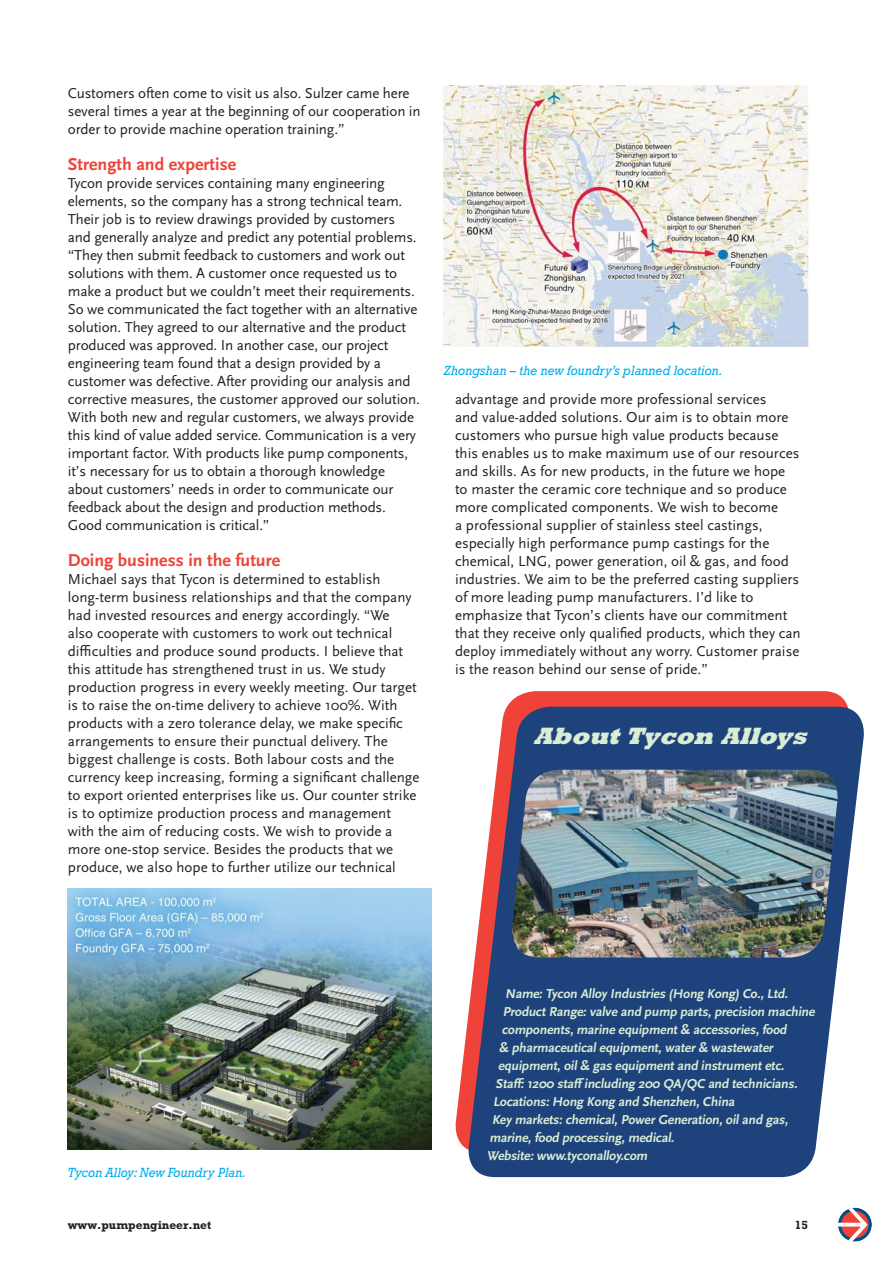
<style>
.page{position:relative;width:893px;height:1263px;background:#fff}
.page>*{position:absolute;margin:0;border:0;box-sizing:border-box;transform-origin:0 0}
.t1{font:italic 800 24px "Rockwell Std";color:#d9ecd4}
.t2{font:700 18px "Scala Sans OT";color:#ef4339}
.t3{font:15px/18px "Scala Sans OT";color:#231f20}
.t4{font:700 13.5px "Scala Sans OT";letter-spacing:-.01em;color:#d9ecd4}
.t5{font:italic 13.5px "Rockwell Std";color:#00aeef;scale:.95 1}
.t6{font:700 12px "Rockwell Std";color:#231f20}
</style>
<div class="page">
<svg style="left:837px;top:1208px;width:34px;height:34px"></svg>
<svg style="left:837px;top:1208px;width:30px;height:34px"></svg>
<svg style="left:455px;top:691px;width:393px;height:457px"></svg>
<svg style="left:465px;top:707px;width:399px;height:470px;background:#4a5e8b"></svg>
<img style="left:509px;top:770px;width:331px;height:187px">
<img style="left:68px;top:888px;width:364px;height:261px">
<img style="left:443px;top:85px;width:365px;height:262px">
<p class="t3" style="left:68px;top:85px;width:354px">Customers often come to visit us also. Sulzer came here several times a year at the beginning of our cooperation in order to provide machine operation training.”</p>
<p class="t2" style="left:68px;top:157px;width:170px">Strength and expertise</p>
<p class="t3" style="left:68px;top:175px;width:353px">Tycon provide services containing many engineering elements, so the company has a strong technical team.<br>Their job is to review drawings provided by customers and generally analyze and predict any potential problems. “They then submit feedback to customers and work out solutions with them. A customer once requested us to make a product but we couldn’t meet their requirements.<br>So we communicated the fact together with an alternative solution. They agreed to our alternative and the product produced was approved. In another case, our project engineering team found that a design provided by a customer was defective. After providing our analysis and corrective measures, the customer approved our solution.<br>With both new and regular customers, we always provide this kind of value added service. Communication is a very important factor. With products like pump components, it’s necessary for us to obtain a thorough knowledge about customers’ needs in order to communicate our feedback about the design and production methods.<br>Good communication is critical.”</p>
<p class="t2" style="left:68px;top:553px;width:214px">Doing business in the future</p>
<p class="t3" style="left:68px;top:571px;width:353px">Michael says that Tycon is determined to establish long-term business relationships and that the company had invested resources and energy accordingly. “We<br>also cooperate with customers to work out technical difficulties and produce sound products. I believe that this attitude has strengthened trust in us. We study production progress in every weekly meeting. Our target is to raise the on-time delivery to achieve 100%. With products with a zero tolerance delay, we make specific arrangements to ensure their punctual delivery. The biggest challenge is costs. Both labour costs and the currency keep increasing, forming a significant challenge to export oriented enterprises like us. Our counter strike is to optimize production process and management with the aim of reducing costs. We wish to provide a more one-stop service. Besides the products that we produce, we also hope to further utilize our technical</p>
<p class="t5" style="left:443px;top:365px;width:295px">Zhongshan – the new foundry’s planned location.</p>
<p class="t3" style="left:455px;top:391px;width:347px">advantage and provide more professional services<br>and value-added solutions. Our aim is to obtain more customers who pursue high value products because this enables us to make maximum use of our resources and skills. As for new products, in the future we hope to master the ceramic core technique and so produce more complicated components. We wish to become<br>a professional supplier of stainless steel castings, especially high performance pump castings for the chemical, LNG, power generation, oil &amp; gas, and food industries. We aim to be the preferred casting suppliers of more leading pump manufacturers. I’d like to emphasize that Tycon’s clients have our commitment that they receive only qualified products, which they can deploy immediately without any worry. Customer praise is the reason behind our sense of pride.”</p>
<h1 class="t1" style="left:533px;top:728px;width:281px">AboutTycon Alloy s</h1>
<p class="t5" style="left:68px;top:1167px;width:189px">Tycon Alloy: New Foundry Plan.</p>
<p class="t4" style="left:505px;top:988px;width:286px">Name: Tycon Alloy Industries (Hong Kong) Co., Ltd.</p>
<p class="t4" style="left:502px;top:1006px;width:315px">Product Range: valve and pump parts, precision machine</p>
<p class="t4" style="left:501px;top:1024px;width:288px">components, marine equipment &amp; accessories, food</p>
<p class="t4" style="left:499px;top:1042px;width:277px">&amp; pharmaceutical equipment, water &amp; wastewater</p>
<p class="t4" style="left:498px;top:1060px;width:289px">equipment, oil &amp; gas equipment and instrument etc.</p>
<p class="t4" style="left:495px;top:1078px;width:305px">Staff: 1200 staffincluding 200 QA/QC and technicians.</p>
<p class="t4" style="left:493px;top:1096px;width:245px">Locations: Hong Kong and Shenzhen, China</p>
<p class="t4" style="left:492px;top:1114px;width:299px">Key markets: chemical, Power Generation, oil and gas,</p>
<p class="t4" style="left:489px;top:1132px;width:188px">marine, food processing, medical.</p>
<p class="t4" style="left:487px;top:1150px;width:164px">Website: www.tyconalloy.com</p>
<p class="t6" style="left:68px;top:1220px;width:145px">www.pumpengineer.net</p>
<p class="t6" style="left:794px;top:1220px;width:15px">15</p>
</div>
